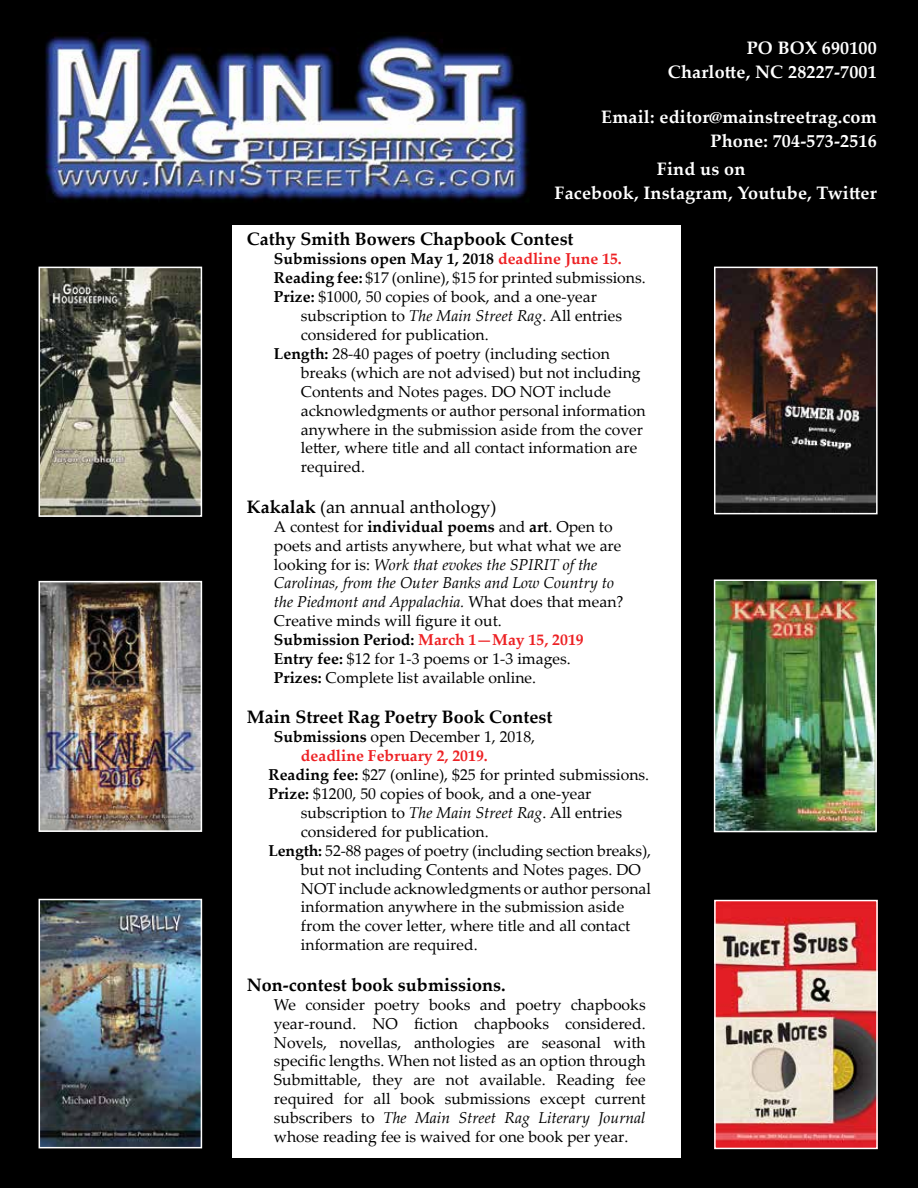
<style>
.page{position:relative;width:918px;height:1188px;background:#fff}
.page>*{position:absolute;margin:0;border:0;box-sizing:border-box;transform-origin:0 0}
.t1{font:700 18px/24px "Palatino Linotype";letter-spacing:.01em;color:#fff;text-align:right}
.t2{font:700 18px "Palatino Linotype";color:#000}
.t3{font:18px "Palatino Linotype";color:#000}
.t4{font:15.75px/18.9px "Palatino Linotype";color:#000}
.t5{font:700 15.75px "Palatino Linotype";color:#000}
.t6{font:700 15.75px "Palatino Linotype";color:#ed2124}
.s1{color:#ed2124}
.s2{font-weight:700}
.s3{font-style:italic}
.s4{font-weight:700;color:#ed2124}
</style>
<div class="page">
<div style="left:680px;top:216px;width:237px;height:972px;background:#000"></div>
<div style="left:0;top:216px;width:232px;height:972px;background:#000"></div>
<div style="left:0;top:0;width:917px;height:225px;background:#000"></div>
<img style="left:45px;top:32px;width:484px;height:169px">
<img style="left:42px;top:270px;width:157px;height:244px">
<div style="left:39px;top:267px;width:163px;height:250px;border:2px solid #fff"></div>
<img style="left:717px;top:270px;width:157px;height:241px">
<div style="left:714px;top:267px;width:163px;height:247px;border:2px solid #fff"></div>
<img style="left:42px;top:584px;width:157px;height:245px">
<div style="left:39px;top:581px;width:163px;height:251px;border:2px solid #fff"></div>
<img style="left:715px;top:581px;width:159px;height:249px">
<div style="left:713px;top:579px;width:163px;height:253px;border:1px solid #fff"></div>
<img style="left:42px;top:902px;width:157px;height:243px">
<div style="left:39px;top:899px;width:163px;height:249px;border:2px solid #fff"></div>
<div style="left:207px;top:1158px;width:480px;height:30px;background:#000"></div>
<img style="left:717px;top:903px;width:157px;height:243px">
<div style="left:714px;top:900px;width:163px;height:249px;border:2px solid #fff"></div>
<p class="t1" style="left:667px;top:35px;width:210px">PO BOX 690100<br>Charlotte, NC 28227-7001</p>
<p class="t1" style="left:601px;top:104px;width:277px">Email: editor@mainstreetrag.com<br>Phone: 704-573-2516</p>
<p class="t1" style="left:554px;top:156px;width:324px;text-align:left;text-indent:102px">Find us on<br>Facebook, Instagram, Youtube, Twitter</p>
<p class="t2" style="left:247px;top:227px;width:328px">Cathy Smith Bowers Chapbook Contest</p>
<p class="t5" style="left:274px;top:248px;width:349px">Submissions open May 1, 2018 <span class="s1">deadline June 15.</span></p>
<p class="t4" style="left:274px;top:268px;width:373px"><span class="s2">Reading fee:</span> $17 (online), $15 for printed submissions.</p>
<p class="t4" style="left:274px;top:287px;width:324px"><span class="s2">Prize:</span> $1000, 50 copies of book, and a one-year</p>
<p class="t4" style="left:301px;top:306px;width:322px">subscription to <span class="s3">The Main Street Rag</span>. All entries</p>
<p class="t4" style="left:301px;top:325px;width:189px">considered for publication.</p>
<p class="t4" style="left:274px;top:343px;width:337px"><span class="s2">Length:</span> 28-40 pages of poetry (including section</p>
<p class="t4" style="left:301px;top:362px;width:341px">breaks (which are not advised) but not including</p>
<p class="t4" style="left:301px;top:381px;width:311px">Contents and Notes pages. DO NOT include</p>
<p class="t4" style="left:301px;top:400px;width:346px">acknowledgments or author personal information</p>
<p class="t4" style="left:301px;top:419px;width:343px">anywhere in the submission aside from the cover</p>
<p class="t4" style="left:301px;top:438px;width:338px">letter, where title and all contact information are</p>
<p class="t4" style="left:301px;top:457px;width:65px">required.</p>
<p class="t3" style="left:247px;top:494px;width:251px"><span class="s2">Kakalak</span> (an annual anthology)</p>
<p class="t4" style="left:274px;top:516px;width:351px">A contest for <span class="s2">individual poems</span> and <span class="s2">art</span>. Open to poets and artists anywhere, but what what we are looking for is: <span class="s3">Work that evokes the SPIRIT of the Carolinas, from the Outer Banks and Low Country to the Piedmont and Appalachia.</span> What does that mean?<br>Creative minds will figure it out.<br><span class="s2">Submission Period:</span> <span class="s4">March 1—May 15, 2019<br></span><span class="s2">Entry fee:</span> $12 for 1-3 poems or 1-3 images.<br><span class="s2">Prizes:</span> Complete list available online.</p>
<p class="t2" style="left:247px;top:704px;width:307px">Main Street Rag Poetry Book Contest</p>
<p class="t4" style="left:274px;top:727px;width:263px"><span class="s2">Submissions</span> open December 1, 2018,</p>
<p class="t6" style="left:301px;top:745px;width:188px">deadline February 2, 2019.</p>
<p class="t4" style="left:268px;top:765px;width:382px"><span class="s2">Reading fee:</span> $27 (online), $25 for printed submissions.</p>
<p class="t4" style="left:268px;top:784px;width:324px"><span class="s2">Prize:</span> $1200, 50 copies of book, and a one-year</p>
<p class="t4" style="left:301px;top:802px;width:322px">subscription to <span class="s3">The Main Street Rag</span>. All entries</p>
<p class="t4" style="left:301px;top:821px;width:189px">considered for publication.</p>
<p class="t4" style="left:268px;top:840px;width:384px"><span class="s2">Length:</span> 52-88 pages of poetry (including section breaks),</p>
<p class="t4" style="left:301px;top:859px;width:341px">but not including Contents and Notes pages. DO</p>
<p class="t4" style="left:301px;top:878px;width:351px">NOT include acknowledgments or author personal</p>
<p class="t4" style="left:301px;top:897px;width:325px">information anywhere in the submission aside</p>
<p class="t4" style="left:301px;top:916px;width:331px">from the cover letter, where title and all contact</p>
<p class="t4" style="left:301px;top:935px;width:178px">information are required.</p>
<p class="t2" style="left:247px;top:972px;width:260px">Non-contest book submissions.</p>
<p class="t4" style="left:274px;top:994px;width:373px;text-align:justify">We consider poetry books and poetry chapbooks year-round. NO fiction chapbooks considered.<br>Novels, novellas, anthologies are seasonal with specific lengths. When not listed as an option through Submittable, they are not available. Reading fee required for all book submissions except current subscribers to <span class="s3">The Main Street Rag Literary Journal </span>whose reading fee is waived for one book per year.</p>
</div>
